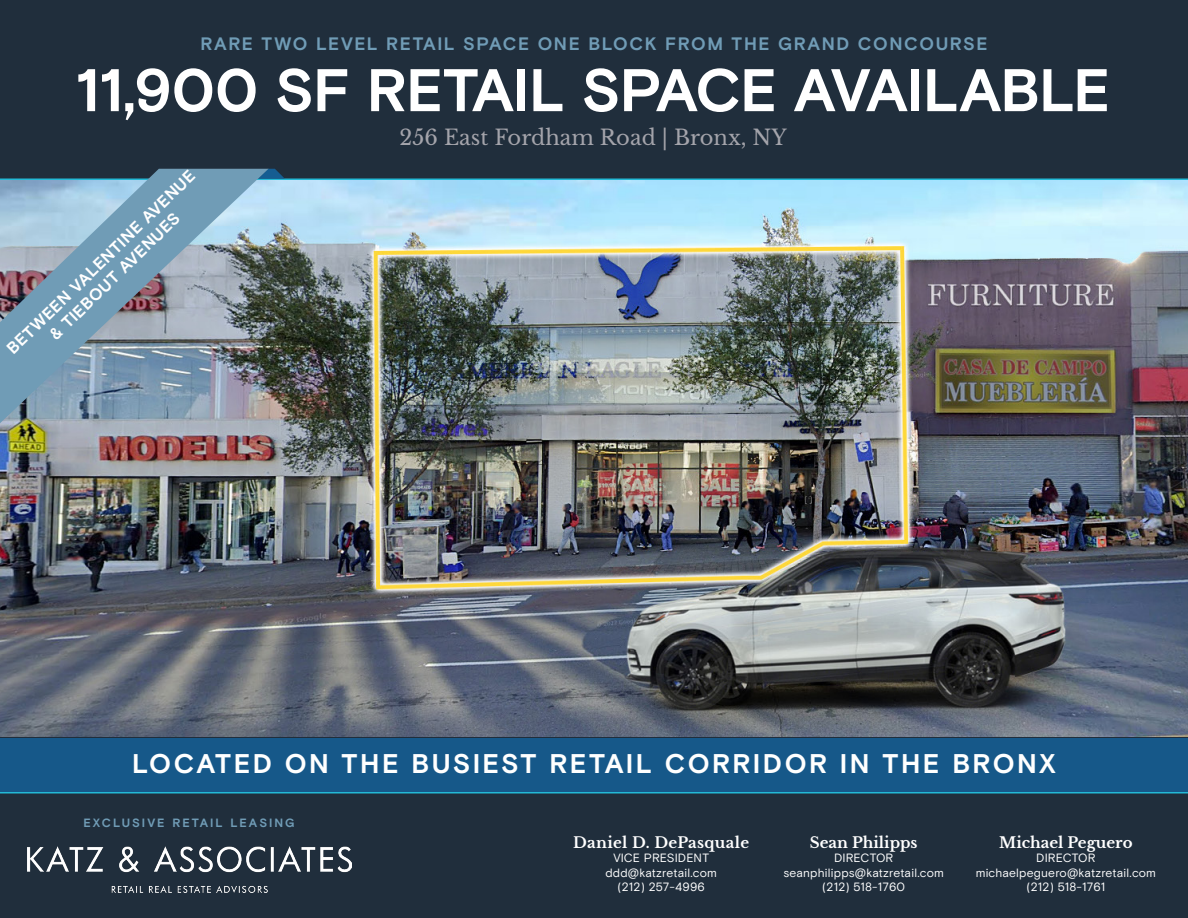
<style>
.page{position:relative;width:1188px;height:918px;background:#202e3c}
.page>*{position:absolute;margin:0;border:0;box-sizing:border-box;transform-origin:0 0}
.t1{font:700 60px "Basis Grotesque Pro";letter-spacing:-.015em;color:#fff}
.t2{font:700 27px "Basis Grotesque Pro";letter-spacing:.085em;color:#fff}
.t3{font:21px "Libre Baskerville";color:#a4a4ab}
.t4{font:700 18px "Basis Grotesque Pro";letter-spacing:.085em;color:#709cb6}
.t5{font:700 16.5px/19.8px "Basis Grotesque Pro";color:#fff;text-align:center}
.t6{font:700 15px "Libre Baskerville";color:#fff}
.t7{font:700 15px "Libre Baskerville";letter-spacing:.02em;color:#fff}
.t8{font:12px "Basis Grotesque Pro";letter-spacing:.01em;color:#fff}
.t9{font:700 12px "Basis Grotesque Pro";letter-spacing:.165em;color:#709cb6}
</style>
<div class="page">
<img style="left:27px;top:846px;width:324px;height:46px">
<img style="left:0;top:178px;width:1188px;height:616px">
<div style="left:0;top:738px;width:1188px;height:54px;background:#165889"></div>
<svg style="left:269px;top:169px;width:16px;height:10px"></svg>
<img style="left:0;top:169px;width:269px;height:254px">
<p class="t4" style="left:200px;top:33px;width:789px">RARE TWO LEVEL RETAIL SPACE ONE BLOCK FROM THE GRAND CONCOURSE</p>
<p class="t1" style="left:76px;top:55px;width:1036px">11,900 SF RETAIL SPACE AVAILABLE</p>
<p class="t5" style="left:3px;top:344px;width:257px;rotate:-44deg">BETWEEN VALENTINE AVENUE &amp; TIEBOUT AVENUES</p>
<p class="t3" style="left:400px;top:124px;width:389px">256 East Fordham Road | Bronx, NY</p>
<p class="t2" style="left:132px;top:748px;width:925px">LOCATED ON THE BUSIEST RETAIL CORRIDOR IN THE BRONX</p>
<p class="t9" style="left:83px;top:816px;width:213px">EXCLUSIVE RETAIL LEASING</p>
<p class="t7" style="left:573px;top:833px;width:177px">Daniel D. DePasquale</p>
<p class="t8" style="left:613px;top:851px;width:97px">VICE PRESIDENT</p>
<p class="t8" style="left:605px;top:865px;width:113px">ddd@katzretail.com</p>
<p class="t8" style="left:617px;top:880px;width:89px">(212) 257-4996</p>
<p class="t6" style="left:810px;top:833px;width:109px">Sean Philipps</p>
<p class="t8" style="left:834px;top:851px;width:61px">DIRECTOR</p>
<p class="t8" style="left:783px;top:865px;width:162px">seanphilipps@katzretail.com</p>
<p class="t8" style="left:822px;top:880px;width:84px">(212) 518-1760</p>
<p class="t6" style="left:999px;top:833px;width:135px">Michael Peguero</p>
<p class="t8" style="left:1036px;top:851px;width:61px">DIRECTOR</p>
<p class="t8" style="left:976px;top:865px;width:182px">michaelpeguero@katzretail.com</p>
<p class="t8" style="left:1027px;top:880px;width:80px">(212) 518-1761</p>
</div>
